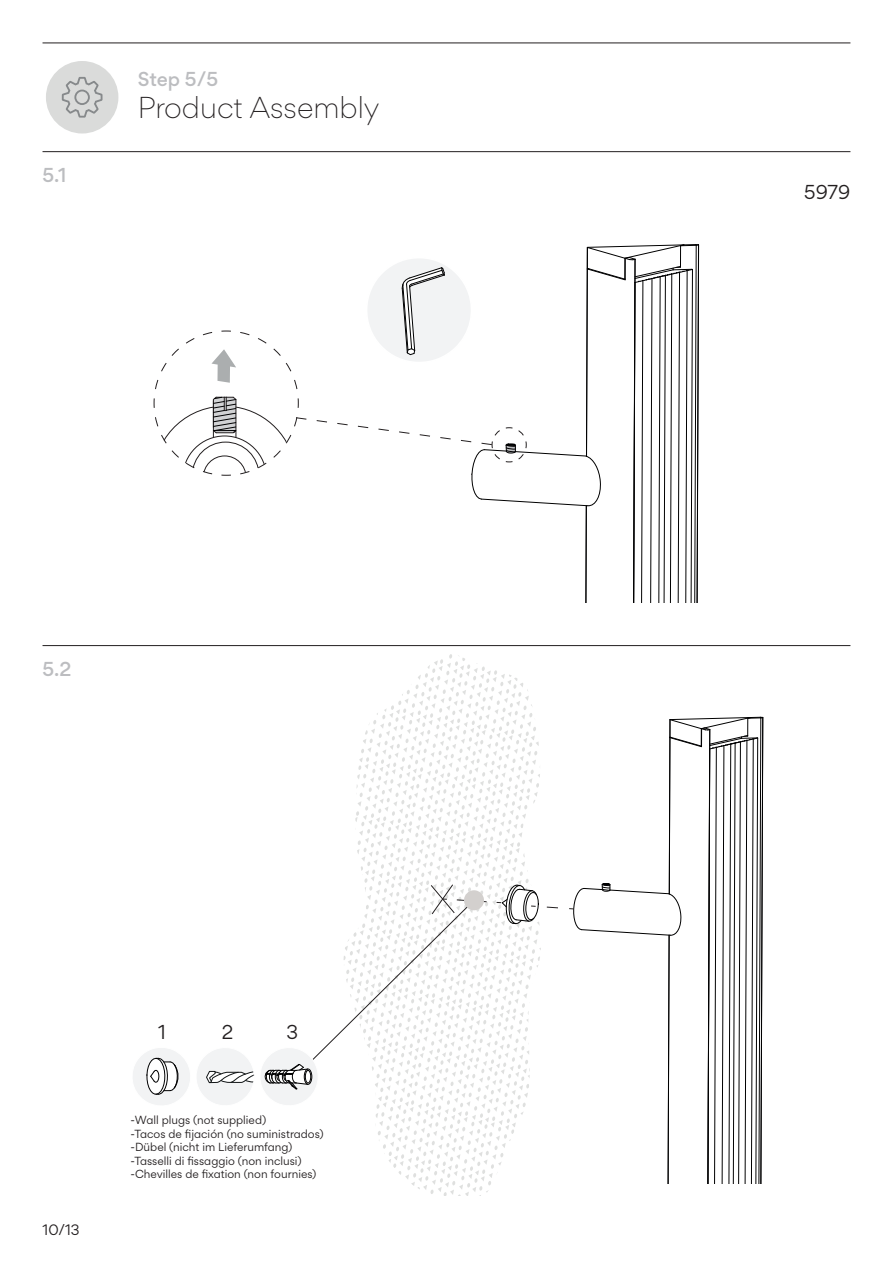
<style>
.page{position:relative;width:893px;height:1263px;background:#fff}
.page>*{position:absolute;margin:0;border:0;box-sizing:border-box;transform-origin:0 0}
.t1{font:300 27px "Gordita";color:#231f20}
.t2{font:500 18px "Gordita";color:#bcbdc0}
.t3{font:18px "Gordita";color:#231f20}
.t4{font:13.5px "Gordita";color:#231f20}
.t5{font:10.5px/13.5px "Gordita";color:#231f20}
</style>
<div class="page">
<hr style="left:43px;top:151px;width:807px;height:1px;background:#231f20">
<hr style="left:43px;top:43px;width:807px;height:1px;background:#231f20">
<svg style="left:338px;top:646px;width:218px;height:550px"></svg>
<svg style="left:546px;top:717px;width:217px;height:466px"></svg>
<div style="left:46px;top:61px;width:72px;height:72px;background:#dadbda;border-radius:50%"></div>
<svg style="left:62px;top:77px;width:41px;height:41px"></svg>
<hr style="left:43px;top:645px;width:807px;height:1px;background:#231f20">
<svg style="left:154px;top:244px;width:545px;height:358px"></svg>
<svg style="left:133px;top:884px;width:406px;height:223px"></svg>
<h2 class="t2" style="left:43px;top:162px;width:26px">5.1</h2>
<h2 class="t2" style="left:138px;top:66px;width:82px">Step 5/5</h2>
<h1 class="t1" style="left:138px;top:87px;width:243px">Product Assembly</h1>
<h2 class="t2" style="left:43px;top:655px;width:30px">5.2</h2>
<p class="t4" style="left:43px;top:1220px;width:39px">10/13</p>
<h2 class="t3" style="left:158px;top:1019px;width:9px">1</h2>
<h2 class="t3" style="left:222px;top:1019px;width:13px">2</h2>
<h2 class="t3" style="left:287px;top:1019px;width:13px">3</h2>
<p class="t5" style="left:131px;top:1113px;width:194px">-Wall plugs (not supplied)<br>-Tacos de fijación (no suministrados) -Dübel (nicht im Lieferumfang) -Tasselli di fissaggio (non inclusi) -Chevilles de fixation (non fournies)</p>
<h2 class="t3" style="left:804px;top:179px;width:48px">5979</h2>
</div>
